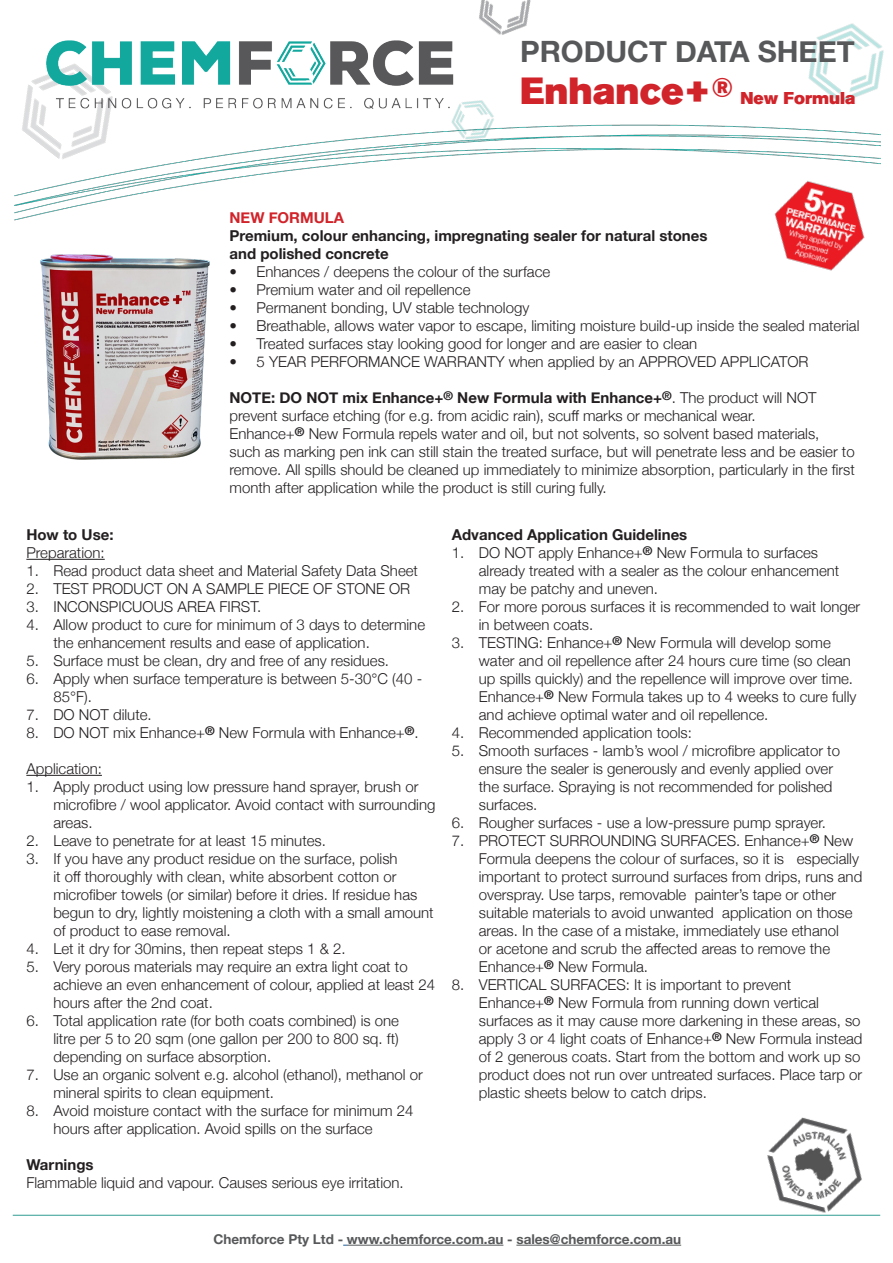
<style>
.page{position:relative;width:893px;height:1263px;background:#fff}
.page>*{position:absolute;margin:0;border:0;box-sizing:border-box;transform-origin:0 0}
.t1{font:700 29.4px "Helvetica Neue";color:#57585a}
.t2{font:16.95px "Akzidenz Grotesk BQ Super";color:#d1232a}
.t3{font:300 15px/18px "Helvetica Neue";color:#231f20}
.t4{font:700 15px "Helvetica Neue";color:#231f20}
.t5{font:700 15px "Helvetica Neue";color:#d1232a}
.t6{font:700 13.5px "Helvetica Neue";color:#57585a}
.s1{font-size:37.5px}
.s2{font-weight:300}
</style>
<div class="page">
<img style="left:808px;top:23px;width:76px;height:79px">
<img style="left:25px;top:40px;width:429px;height:76px">
<img style="left:40px;top:254px;width:170px;height:206px">
<hr style="left:26px;top:559px;width:79px;height:1px;background:#231f20">
<hr style="left:26px;top:775px;width:76px;height:1px;background:#231f20">
<img style="left:14px;top:116px;width:867px;height:105px">
<img style="left:479px;top:0;width:52px;height:35px">
<img style="left:440px;top:89px;width:65px;height:64px">
<hr style="left:347px;top:1245px;width:156px;height:1px;background:#57585a">
<hr style="left:516px;top:1245px;width:165px;height:1px;background:#57585a">
<hr style="left:13px;top:1215px;width:867px;height:1px;background:#46a79f">
<img style="left:750px;top:1117px;width:129px;height:99px">
<img style="left:762px;top:168px;width:116px;height:103px">
<p class="t1" style="left:520px;top:29px;width:336px">PRODUCT DATA SHEET</p>
<p class="t2" style="left:520px;top:89px;width:337px"><span class="s1">Enhance+</span><sup>®</sup> New Formula</p>
<p class="t5" style="left:230px;top:206px;width:116px">NEW FORMULA</p>
<p class="t4" style="left:230px;top:224px;width:479px">Premium, colour enhancing, impregnating sealer for natural stones</p>
<p class="t4" style="left:230px;top:242px;width:161px">and polished concrete</p>
<p class="t3" style="left:230px;top:262px;width:322px">• Enhances / deepens the colour of the surface</p>
<p class="t3" style="left:230px;top:280px;width:242px">• Premium water and oil repellence</p>
<p class="t3" style="left:230px;top:298px;width:301px">• Permanent bonding, UV stable technology</p>
<p class="t3" style="left:230px;top:316px;width:631px">• Breathable, allows water vapor to escape, limiting moisture build-up inside the sealed material</p>
<p class="t3" style="left:230px;top:334px;width:469px">• Treated surfaces stay looking good for longer and are easier to clean</p>
<p class="t3" style="left:230px;top:352px;width:581px">• 5 YEAR PERFORMANCE WARRANTY when applied by an APPROVED APPLICATOR</p>
<p class="t4" style="left:230px;top:386px;width:588px">NOTE: DO NOT mix Enhance+<sup>®</sup> New Formula with Enhance+<sup>®</sup><span class="s2">. The product will NOT</span></p>
<p class="t3" style="left:230px;top:406px;width:528px">prevent surface etching (for e.g. from acidic rain), scuff marks or mechanical wear.</p>
<p class="t3" style="left:230px;top:424px;width:627px">Enhance+<sup>®</sup> New Formula repels water and oil, but not solvents, so solvent based materials,<br>such as marking pen ink can still stain the treated surface, but will penetrate less and be easier to remove. All spills should be cleaned up immediately to minimize absorption, particularly in the first month after application while the product is still curing fully.</p>
<p class="t4" style="left:26px;top:523px;width:89px">How to Use:</p>
<p class="t3" style="left:26px;top:542px;width:80px">Preparation:</p>
<p class="t3" style="left:26px;top:560px;width:393px">1. Read product data sheet and Material Safety Data Sheet</p>
<p class="t3" style="left:26px;top:578px;width:385px">2. TEST PRODUCT ON A SAMPLE PIECE OF STONE OR</p>
<p class="t3" style="left:26px;top:596px;width:236px">3. INCONSPICUOUS AREA FIRST.</p>
<p class="t3" style="left:53px;top:614px;width:373px;text-indent:-27px">4. Allow product to cure for minimum of 3 days to determine the enhancement results and ease of application.</p>
<p class="t3" style="left:26px;top:650px;width:364px">5. Surface must be clean, dry and free of any residues.</p>
<p class="t3" style="left:53px;top:668px;width:370px;text-indent:-27px">6. Apply when surface temperature is between 5-30°C (40 -<br>85°F).</p>
<p class="t3" style="left:26px;top:704px;width:127px">7. DO NOT dilute.</p>
<p class="t3" style="left:26px;top:722px;width:394px">8. DO NOT mix Enhance+<sup>®</sup> New Formula with Enhance+<sup>®</sup>.</p>
<p class="t3" style="left:26px;top:758px;width:77px">Application:</p>
<p class="t3" style="left:53px;top:776px;width:384px;text-indent:-27px">1. Apply product using low pressure hand sprayer, brush or microfibre / wool applicator. Avoid contact with surrounding areas.</p>
<p class="t3" style="left:26px;top:830px;width:301px">2. Leave to penetrate for at least 15 minutes.</p>
<p class="t3" style="left:53px;top:848px;width:382px;text-indent:-27px">3. If you have any product residue on the surface, polish<br>it off thoroughly with clean, white absorbent cotton or microfiber towels (or similar) before it dries. If residue has begun to dry, lightly moistening a cloth with a small amount of product to ease removal.</p>
<p class="t3" style="left:26px;top:938px;width:321px">4. Let it dry for 30mins, then repeat steps 1 &amp; 2.</p>
<p class="t3" style="left:53px;top:956px;width:383px;text-indent:-27px">5. Very porous materials may require an extra light coat to achieve an even enhancement of colour, applied at least 24 hours after the 2nd coat.</p>
<p class="t3" style="left:53px;top:1010px;width:347px;text-align:justify;text-indent:-27px">6. Total application rate (for both coats combined) is one litre per 5 to 20 sqm (one gallon per 200 to 800 sq. ft) depending on surface absorption.</p>
<p class="t3" style="left:53px;top:1064px;width:371px;text-indent:-27px">7. Use an organic solvent e.g. alcohol (ethanol), methanol or mineral spirits to clean equipment.</p>
<p class="t3" style="left:53px;top:1100px;width:362px;text-indent:-27px">8. Avoid moisture contact with the surface for minimum 24 hours after application. Avoid spills on the surface</p>
<p class="t4" style="left:26px;top:1153px;width:69px">Warnings</p>
<p class="t3" style="left:26px;top:1172px;width:379px">Flammable liquid and vapour. Causes serious eye irritation.</p>
<p class="t4" style="left:452px;top:523px;width:237px">Advanced Application Guidelines</p>
<p class="t3" style="left:479px;top:542px;width:362px;text-indent:-27px">1. DO NOT apply Enhance+<sup>®</sup> New Formula to surfaces already treated with a sealer as the colour enhancement may be patchy and uneven.</p>
<p class="t3" style="left:479px;top:596px;width:383px;text-indent:-27px">2. For more porous surfaces it is recommended to wait longer in between coats.</p>
<p class="t3" style="left:479px;top:632px;width:379px;text-indent:-27px">3. TESTING: Enhance+<sup>®</sup> New Formula will develop some water and oil repellence after 24 hours cure time (so clean up spills quickly) and the repellence will improve over time.<br>Enhance+<sup>®</sup> New Formula takes up to 4 weeks to cure fully and achieve optimal water and oil repellence.</p>
<p class="t3" style="left:452px;top:722px;width:242px">4. Recommended application tools:</p>
<p class="t3" style="left:479px;top:740px;width:363px;text-indent:-27px">5. Smooth surfaces - lamb’s wool / microfibre applicator to ensure the sealer is generously and evenly applied over the surface. Spraying is not recommended for polished surfaces.</p>
<p class="t3" style="left:452px;top:812px;width:376px">6. Rougher surfaces - use a low-pressure pump sprayer.</p>
<p class="t3" style="left:479px;top:830px;width:385px;text-indent:-27px">7. PROTECT SURROUNDING SURFACES. Enhance+<sup>®</sup> New Formula deepens the colour of surfaces, so it is especially important to protect surround surfaces from drips, runs and overspray. Use tarps, removable painter’s tape or other suitable materials to avoid unwanted application on those areas. In the case of a mistake, immediately use ethanol<br>or acetone and scrub the affected areas to remove the Enhance+<sup>®</sup> New Formula.</p>
<p class="t3" style="left:479px;top:974px;width:385px;text-indent:-27px">8. VERTICAL SURFACES: It is important to prevent Enhance+<sup>®</sup> New Formula from running down vertical surfaces as it may cause more darkening in these areas, so apply 3 or 4 light coats of Enhance+<sup>®</sup> New Formula instead of 2 generous coats. Start from the bottom and work up so product does not run over untreated surfaces. Place tarp or plastic sheets below to catch drips.</p>
<p class="t6" style="left:213px;top:1228px;width:469px">Chemforce Pty Ltd - www.chemforce.com.au - sales@chemforce.com.au</p>
</div>
